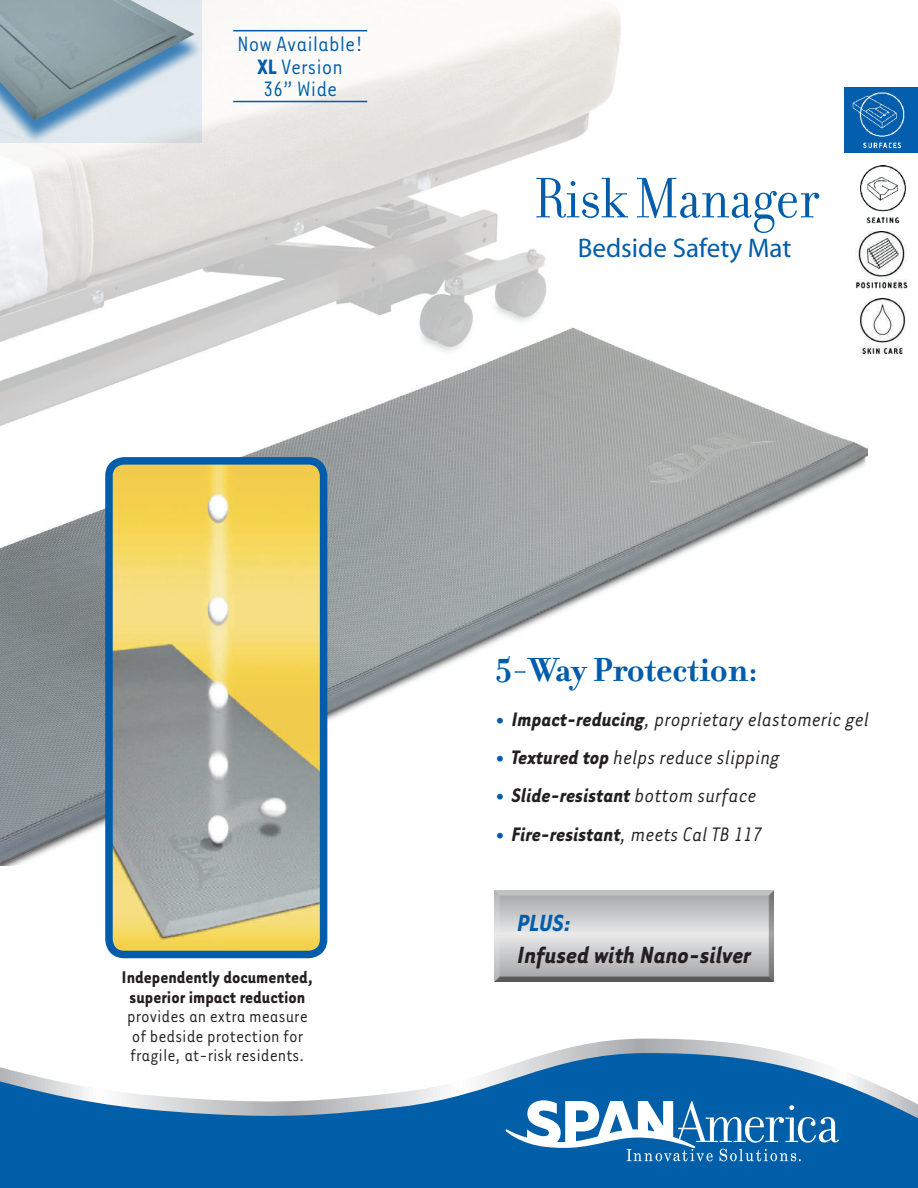
<style>
.page{position:relative;width:918px;height:1188px;background:#fff}
.page>*{position:absolute;margin:0;border:0;box-sizing:border-box;transform-origin:0 0}
.t1{font:61.5px "Filosofia Grand";color:#015dab}
.t2{font:700 36px "Filosofia";color:#015dab}
.t3{font:italic 700 27px "Tarzana Narrow";color:#231f20}
.t4{font:27px "Filosofia Regular Lining";color:#015dab}
.t5{font:italic 700 27px "Tarzana Narrow";color:#015dab}
.t6{font:24px/22.5px "Tarzana Narrow";color:#015dab;text-align:center}
.t7{font:italic 22.5px "Tarzana Narrow";color:#231f20}
.t8{font:italic 700 22.5px "Tarzana Narrow";color:#231f20}
.t9{font:19.5px/19.5px "Tarzana Narrow";color:#231f20}
.t10{font:700 19.5px/19.5px "Tarzana Narrow";color:#231f20;text-align:center}
.s1{font-weight:700}
.s2{font-family:"Tarzana Wide";font-weight:700;font-style:normal;color:#015dab}
.s3{font-family:"Tarzana Wide";font-style:normal;color:#015dab}
.s4{font-weight:400}
</style>
<div class="page">
<img style="left:0;top:0;width:867px;height:865px">
<img style="left:114px;top:461px;width:210px;height:488px">
<div style="left:105px;top:457px;width:222px;height:501px;border:8px solid #015dab;border-radius:15px"></div>
<svg style="left:550px;top:1039px;width:236px;height:14px"></svg>
<svg style="left:0;top:1053px;width:918px;height:135px;fill:#015faa"></svg>
<svg style="left:505px;top:1100px;width:334px;height:61px"></svg>
<hr style="left:233px;top:30px;width:134px;height:1px;background:#015dab">
<hr style="left:233px;top:101px;width:134px;height:1px;background:#015dab">
<svg style="left:494px;top:890px;width:280px;height:92px;background:#c0c0c2"></svg>
<svg style="left:0;top:0;width:201px;height:143px;background:#d5e0e9"></svg>
<img style="left:0;top:0;width:194px;height:121px">
<img style="left:844px;top:87px;width:74px;height:66px">
<img style="left:859px;top:165px;width:47px;height:58px">
<img style="left:856px;top:231px;width:52px;height:58px">
<img style="left:859px;top:298px;width:46px;height:57px">
<p class="t6" style="left:237px;top:32px;width:128px">Now Available!<br><span class="s1">XL</span> Version<br>36” Wide</p>
<h1 class="t1" style="left:535px;top:165px;width:286px">Risk Manager</h1>
<p class="t4" style="left:578px;top:234px;width:215px">Bedside Safety Mat</p>
<p class="t10" style="left:121px;top:967px;width:193px">Independently documented, superior impact reduction</p>
<p class="t9" style="left:127px;top:1006px;width:182px">provides an extra measure of bedside protection for fragile, at-risk residents.</p>
<h2 class="t2" style="left:495px;top:648px;width:264px">5-Way Protection:</h2>
<p class="t7" style="left:495px;top:706px;width:376px"><span class="s2">•</span> <span class="s1">Impact-reducing</span>, proprietary elastomeric gel</p>
<p class="t7" style="left:495px;top:744px;width:286px"><span class="s2">•</span> <span class="s1">Textured top</span> helps reduce slipping</p>
<p class="t8" style="left:495px;top:782px;width:263px"><span class="s3">•</span> Slide-resistant <span class="s4">bottom surface</span></p>
<p class="t8" style="left:495px;top:820px;width:269px"><span class="s3">•</span> Fire-resistant<span class="s4">, meets Cal TB 117</span></p>
<p class="t5" style="left:517px;top:906px;width:56px">PLUS:</p>
<p class="t3" style="left:517px;top:938px;width:235px">Infused with Nano-silver</p>
</div>
